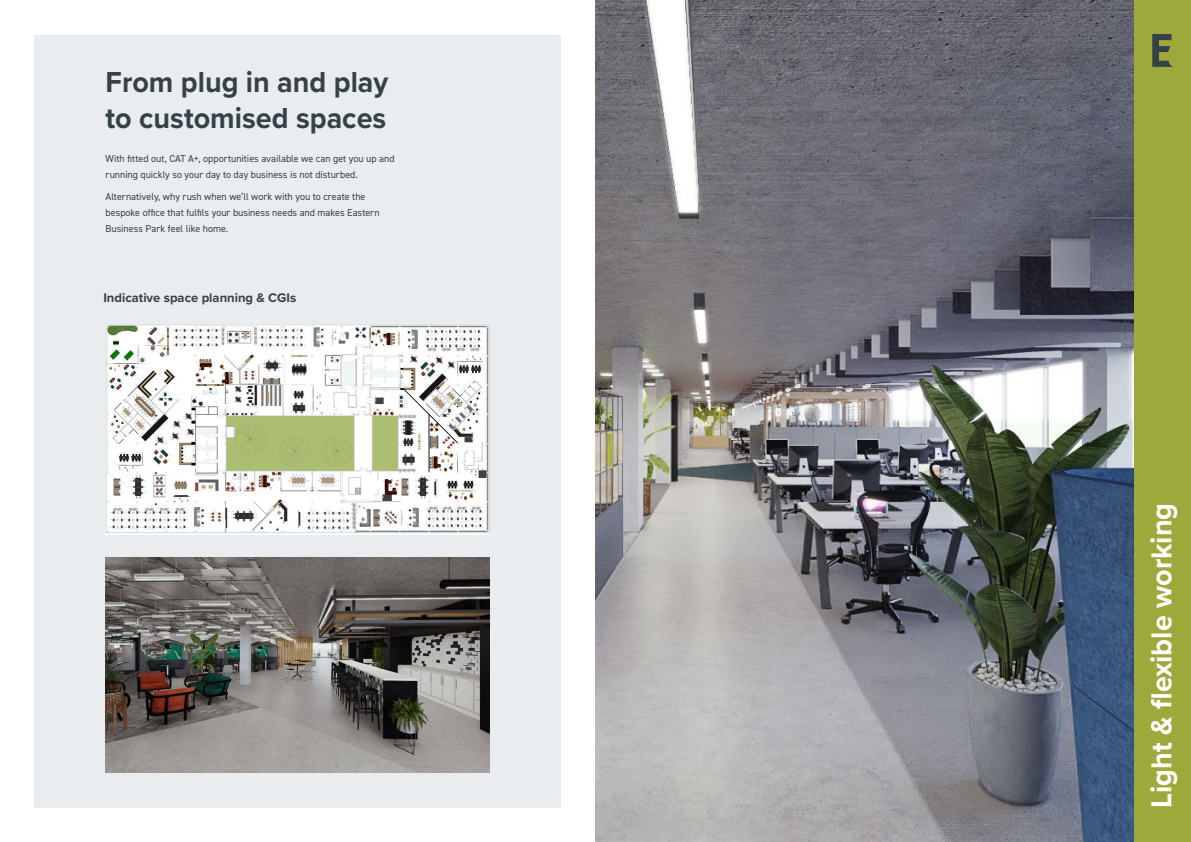
<style>
.page{position:relative;width:1191px;height:842px;background:#fff}
.page>*{position:absolute;margin:0;border:0;box-sizing:border-box;transform-origin:0 0}
.t1{font:700 30px/36px "Proxima Nova";color:#344248;scale:.96 1}
.t2{font:700 30px "Proxima Nova";color:#fff;scale:.96 1}
.t3{font:700 13px "Proxima Nova";color:#344248}
.t4{font:10px/16px "DIN2014";color:#344248}
</style>
<div class="page">
<div style="left:34px;top:35px;width:526px;height:772px;background:#eaedef"></div>
<img style="left:595px;top:0;width:539px;height:842px">
<div style="left:1134px;top:0;width:57px;height:842px;background:#9da93b"></div>
<svg style="left:1152px;top:34px;width:21px;height:33px"></svg>
<img style="left:106px;top:557px;width:384px;height:215px">
<img style="left:106px;top:324px;width:384px;height:211px">
<h1 class="t1" style="left:106px;top:63px;width:296px">From plug in and play to customised spaces</h1>
<p class="t4" style="left:106px;top:150px;width:290px">With fitted out, CAT A+, opportunities available we can get you up and running quickly so your day to day business is not disturbed.</p>
<p class="t4" style="left:106px;top:188px;width:276px">Alternatively, why rush when we’ll work with you to create the bespoke office that fulfils your business needs and makes Eastern<br>Business Park feel like home.</p>
<h2 class="t3" style="left:103px;top:288px;width:194px">Indicative space planning &amp; CGIs</h2>
<h1 class="t2" style="left:1139px;top:808px;width:319px;rotate:-90deg">Light &amp; flexible working</h1>
</div>
